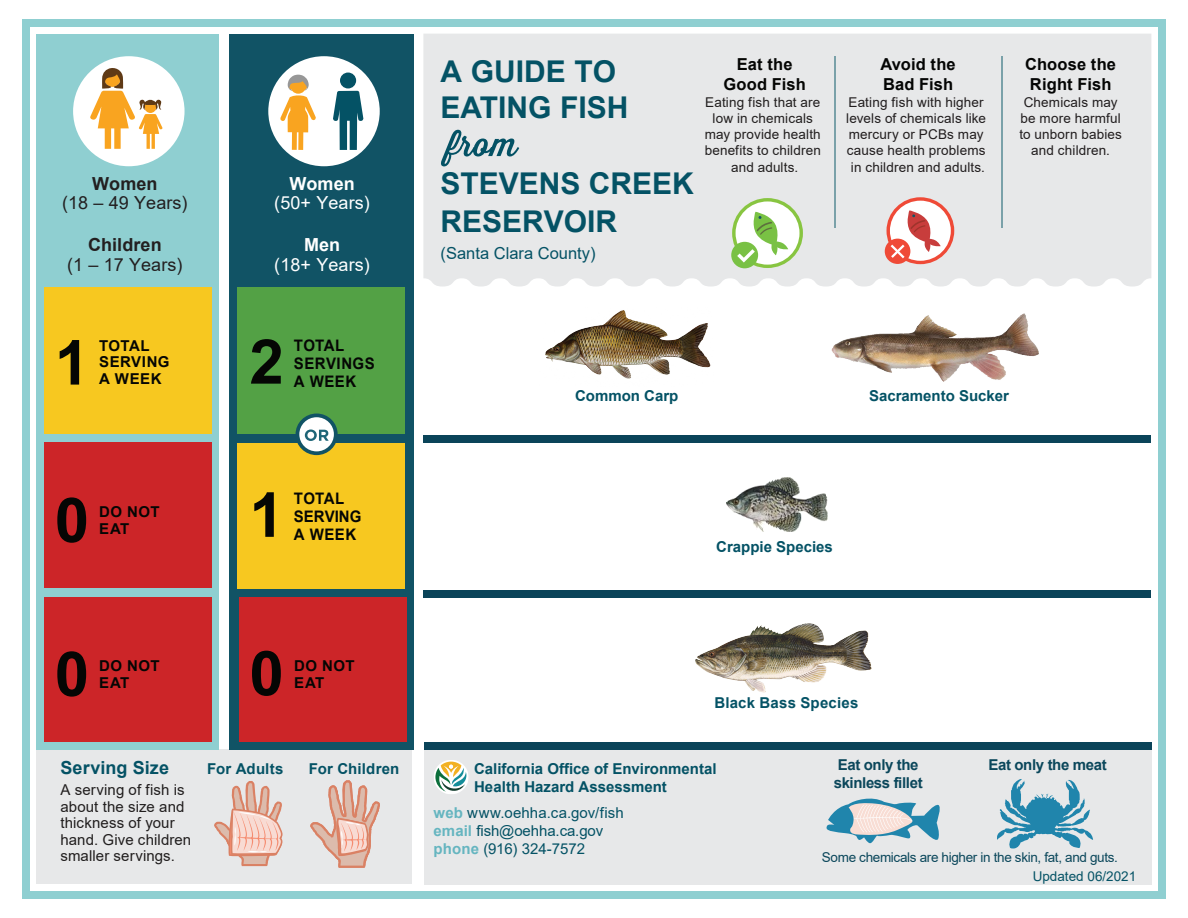
<style>
.page{position:relative;width:1188px;height:918px;background:#fff}
.page>*{position:absolute;margin:0;border:0;box-sizing:border-box;transform-origin:0 0}
.t1{font:700 61.95px "Arial";color:#050604}
.t2{font:700 30px/38.4px "Arial";color:#045265}
.t3{font:18px/19.5px "Arial";letter-spacing:.005em;color:#231f20;text-align:center}
.t4{font:18px/19.5px "Arial";letter-spacing:.005em;color:#fff;text-align:center}
.t5{font:700 18px "Arial";letter-spacing:.005em;color:#045265}
.t6{font:700 16.5px/19.8px "Arial";letter-spacing:.01em;color:#040504}
.t7{font:16.5px "Arial";color:#045265}
.t8{font:700 16.5px/19.5px "Arial";letter-spacing:.01em;color:#050604;text-align:center}
.t9{font:700 15.9px/18px "Arial";letter-spacing:.025em;color:#050604;scale:.94 1}
.t10{font:700 15.9px/18px "Arial";color:#050604;scale:.94 1}
.t11{font:700 15px/18px "Arial";color:#045265}
.t12{font:15px/16.5px "Arial";letter-spacing:.005em;color:#211e1e}
.t13{font:15px/18px "Arial";color:#045265}
.t14{font:700 15px/16.5px "Arial";letter-spacing:.03em;color:#050604}
.t15{font:700 15px/18px "Arial";letter-spacing:-.025em;color:#0b475b}
.t16{font:13.5px/16.2px "Arial";letter-spacing:.01em;color:#211d1e;text-align:center}
.t17{font:13.5px/16.2px "Arial";letter-spacing:.01em;color:#211e1e;text-align:center}
.t18{font:13.5px "Arial";letter-spacing:-.025em;color:#0b475b}
.t19{font:13.5px "Arial";color:#045265}
.s1{font-weight:700}
.s2{font-weight:700;color:#65b5c0}
.s3{font-style:inherit}
</style>
<div class="page">
<div style="left:22px;top:19px;width:1144px;height:8px;background:#8fcfd1"></div>
<div style="left:22px;top:891px;width:1144px;height:8px;background:#8fcfd1"></div>
<div style="left:1158px;top:19px;width:8px;height:880px;background:#8fcfd1"></div>
<div style="left:22px;top:19px;width:8px;height:880px;background:#8fcfd1"></div>
<div style="left:37px;top:749px;width:375px;height:135px;background:#e7e8e9"></div>
<div style="left:424px;top:748px;width:727px;height:136px;background:#e7e8e9"></div>
<div style="left:423px;top:34px;width:728px;height:253px;background:#e7e8e9"></div>
<hr style="left:834px;top:56px;width:2px;height:172px;background:#7aa1a9">
<hr style="left:1001px;top:56px;width:2px;height:172px;background:#7aa1a9">
<div style="left:423px;top:590px;width:728px;height:7px;background:#0a4459"></div>
<div style="left:423px;top:435px;width:728px;height:7px;background:#0a4459"></div>
<div style="left:424px;top:742px;width:727px;height:7px;background:#0a4459"></div>
<svg style="left:826px;top:798px;width:114px;height:46px"></svg>
<div style="left:37px;top:34px;width:182px;height:715px;background:#8fcfd1"></div>
<div style="left:73px;top:56px;width:112px;height:110px;background:#fff;border-radius:50%"></div>
<div style="left:44px;top:287px;width:168px;height:147px;background:#f7c820"></div>
<div style="left:44px;top:442px;width:168px;height:146px;background:#cc2528"></div>
<div style="left:44px;top:597px;width:168px;height:145px;background:#cc2528"></div>
<div style="left:229px;top:34px;width:185px;height:715px;background:#115365"></div>
<div style="left:237px;top:287px;width:167px;height:147px;background:#53a145"></div>
<div style="left:237px;top:443px;width:167px;height:146px;background:#f7c820"></div>
<div style="left:296px;top:414px;width:42px;height:41px;background:#115365;border-radius:50%"></div>
<div style="left:299px;top:417px;width:35px;height:34px;background:#fff;border-radius:50%"></div>
<svg style="left:305px;top:429px;width:24px;height:12px"></svg>
<div style="left:268px;top:56px;width:112px;height:110px;background:#fff;border-radius:50%"></div>
<svg style="left:434px;top:760px;width:35px;height:34px"></svg>
<svg style="left:435px;top:762px;width:32px;height:30px"></svg>
<img style="left:695px;top:624px;width:176px;height:69px">
<svg style="left:997px;top:779px;width:96px;height:70px"></svg>
<svg style="left:89px;top:67px;width:74px;height:82px"></svg>
<svg style="left:333px;top:91px;width:30px;height:59px"></svg>
<div style="left:340px;top:73px;width:16px;height:15px;background:#045265;border-radius:50%"></div>
<svg style="left:280px;top:75px;width:36px;height:75px"></svg>
<svg style="left:214px;top:781px;width:69px;height:85px"></svg>
<svg style="left:310px;top:780px;width:70px;height:88px"></svg>
<div style="left:885px;top:239px;width:25px;height:25px;background:#ef4a37;border-radius:50%"></div>
<svg style="left:887px;top:197px;width:67px;height:67px"></svg>
<svg style="left:732px;top:198px;width:71px;height:70px"></svg>
<svg style="left:440px;top:130px;width:82px;height:36px;background:#aabfc5"></svg>
<div style="left:239px;top:597px;width:168px;height:145px;background:#cc2528"></div>
<img style="left:726px;top:478px;width:102px;height:54px">
<img style="left:545px;top:310px;width:166px;height:69px">
<img style="left:832px;top:314px;width:207px;height:67px">
<h1 class="t2" style="left:441px;top:54px;width:177px">A GUIDE TO</h1>
<h2 class="t8" style="left:724px;top:55px;width:84px">Eat the<br>Good Fish</h2>
<h2 class="t6" style="left:880px;top:55px;width:77px">Avoid the<br>Bad Fish</h2>
<h2 class="t6" style="left:1025px;top:55px;width:92px">Choose the</h2>
<h2 class="t6" style="left:1030px;top:75px;width:83px">Right Fish</h2>
<h2 class="t3" style="left:62px;top:174px;width:127px"><span class="s1">Women<br></span>(18 – 49 Years)</h2>
<h2 class="t3" style="left:67px;top:235px;width:117px"><span class="s1">Children<br></span>(1 – 17 Years)</h2>
<h2 class="t4" style="left:274px;top:174px;width:97px"><span class="s1">Women </span>(50+ Years)</h2>
<h2 class="t4" style="left:274px;top:235px;width:97px"><span class="s1">Men<br></span>(18+ Years)</h2>
<h1 class="t2" style="left:441px;top:90px;width:189px">EATING FISH</h1>
<h1 class="t2" style="left:441px;top:164px;width:255px">STEVENS CREEK<br>RESERVOIR</h1>
<h1 class="t7" style="left:441px;top:242px;width:156px">(Santa Clara County)</h1>
<p class="t17" style="left:705px;top:94px;width:118px">Eating fish that are low in chemicals may provide health benefits to children and adults.</p>
<p class="t16" style="left:846px;top:94px;width:141px">Eating fish with higher levels of chemicals like mercury or PCBs may cause health problems in children and adults.</p>
<p class="t16" style="left:1019px;top:94px;width:104px">Chemicals may be more harmful to unborn babies and children.</p>
<p class="t1" style="left:55px;top:322px;width:36px">1</p>
<p class="t14" style="left:99px;top:338px;width:72px">TOTAL<br>SERVING</p>
<p class="t14" style="left:99px;top:371px;width:64px">A WEEK</p>
<p class="t1" style="left:249px;top:321px;width:36px">2</p>
<p class="t9" style="left:294px;top:337px;width:87px">TOTAL<br>SERVINGS</p>
<p class="t9" style="left:294px;top:373px;width:68px">A WEEK</p>
<p class="t11" style="left:575px;top:387px;width:105px">Common Carp</p>
<p class="t11" style="left:869px;top:387px;width:142px">Sacramento Sucker</p>
<p class="t1" style="left:55px;top:479px;width:36px">0</p>
<p class="t14" style="left:99px;top:504px;width:62px">DO NOT</p>
<p class="t14" style="left:99px;top:521px;width:32px">EAT</p>
<p class="t1" style="left:249px;top:471px;width:36px">1</p>
<p class="t10" style="left:294px;top:490px;width:73px">TOTAL<br>SERVING</p>
<p class="t9" style="left:294px;top:526px;width:68px">A WEEK</p>
<p class="t11" style="left:716px;top:537px;width:118px">Crappie Species</p>
<p class="t1" style="left:55px;top:633px;width:36px">0</p>
<p class="t14" style="left:99px;top:658px;width:62px">DO NOT</p>
<p class="t14" style="left:99px;top:675px;width:32px">EAT</p>
<p class="t1" style="left:249px;top:630px;width:36px">0</p>
<p class="t14" style="left:294px;top:658px;width:62px">DO NOT<br>EAT</p>
<h2 class="t5" style="left:60px;top:756px;width:110px">Serving Size</h2>
<p class="t11" style="left:207px;top:761px;width:78px">For Adults</p>
<p class="t11" style="left:309px;top:761px;width:92px">For Children</p>
<p class="t12" style="left:60px;top:782px;width:132px">A serving of fish is about the size and thickness of your hand. Give children smaller servings.</p>
<p class="t11" style="left:714px;top:694px;width:145px">Black Bass Species</p>
<p class="t11" style="left:474px;top:760px;width:244px">California Office of Environmental<br>Health Hazard Assessment</p>
<p class="t13" style="left:434px;top:804px;width:192px"><span class="s2">web</span> www.oehha.ca.gov/fish <span class="s2">email</span> fish@oehha.ca.gov <span class="s2">phone</span> (916) 324-7572</p>
<p class="t15" style="left:834px;top:756px;width:90px">Eat only the skinless fillet</p>
<p class="t15" style="left:989px;top:756px;width:120px">Eat only the meat</p>
<p class="t18" style="left:822px;top:848px;width:298px">Some chemicals are higher in the skin, fat, and guts.</p>
<p class="t19" style="left:1033px;top:867px;width:105px">Updated <span class="s3">0</span>6<span class="s3">/</span>2021</p>
</div>
